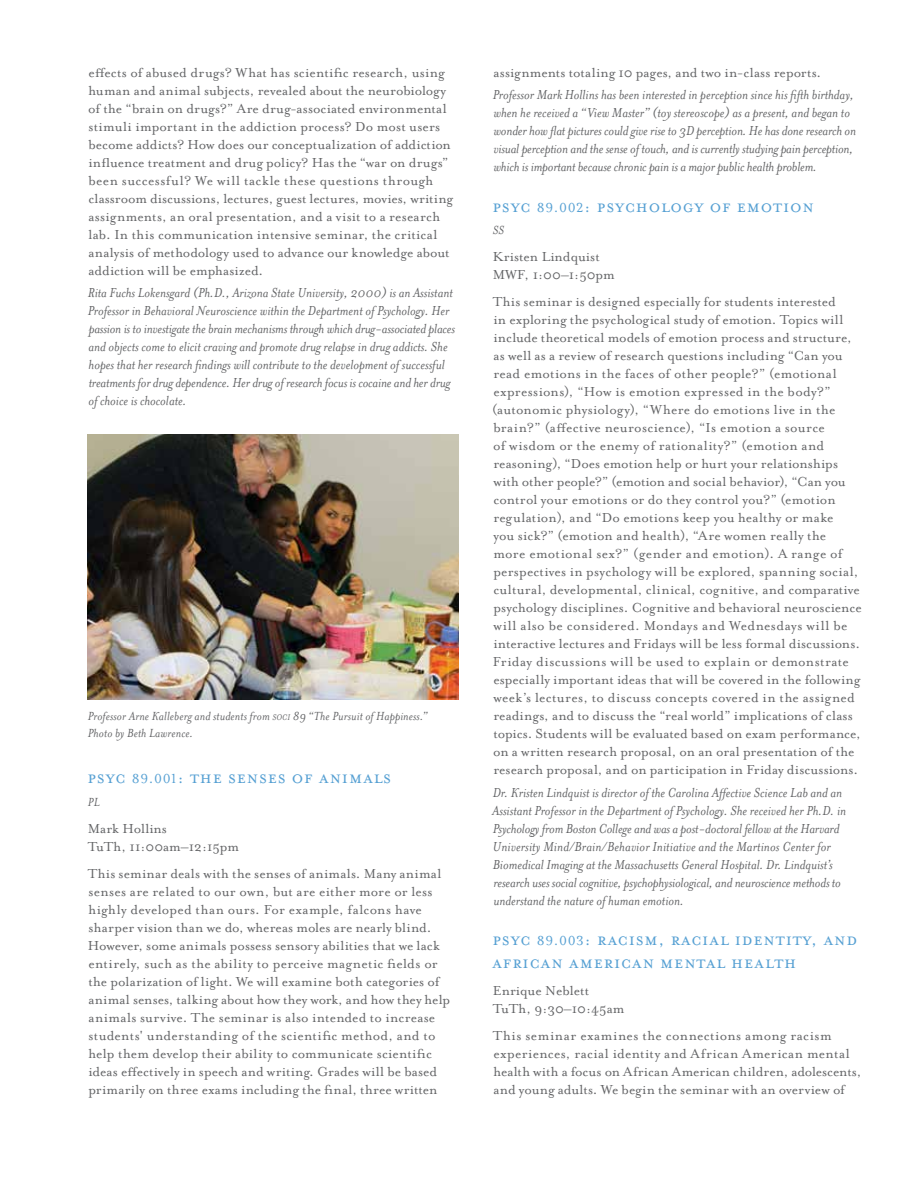
<style>
.page{position:relative;width:918px;height:1188px;background:#fff}
.page>*{position:absolute;margin:0;border:0;box-sizing:border-box;transform-origin:0 0}
.t1{font:19.5px/22.5px "Mrs Eaves Small Caps";letter-spacing:.04em;color:#56a0d3}
.t2{font:15px/18px "Mrs Eaves Roman";letter-spacing:.01em;color:#636466}
.t3{font:italic 15px/18px "Mrs Eaves";color:#636466}
.t4{font:italic 13.5px/16.5px "Mrs Eaves";letter-spacing:.01em;color:#636466}
.s1{font-size:9.45px}
.s2{font-size:15px}
</style>
<div class="page">
<img style="left:88px;top:434px;width:371px;height:265px">
<p class="t2" style="left:88px;top:64px;width:366px">effects of abused drugs? What has scientific research, using human and animal subjects, revealed about the neurobiology of the “brain on drugs?” Are drug-associated environmental stimuli important in the addiction process? Do most users become addicts? How does our conceptualization of addiction influence treatment and drug policy? Has the “war on drugs” been successful? We will tackle these questions through classroom discussions, lectures, guest lectures, movies, writing assignments, an oral presentation, and a visit to a research lab. In this communication intensive seminar, the critical analysis of methodology used to advance our knowledge about addiction will be emphasized.</p>
<p class="t3" style="left:88px;top:284px;width:369px">Rita Fuchs Lokensgard (Ph.D., Arizona State University, 2000) is an Assistant Professor in Behavioral Neuroscience within the Department of Psychology. Her passion is to investigate the brain mechanisms through which drug-associated places and objects come to elicit craving and promote drug relapse in drug addicts. She hopes that her research findings will contribute to the development of successful treatments for drug dependence. Her drug of research focus is cocaine and her drug of choice is chocolate.</p>
<p class="t4" style="left:88px;top:708px;width:341px">Professor Arne Kalleberg and students from <span class="s1">SOCI</span> 89 “The Pursuit of Happiness.”<br>Photo by Beth Lawrence.</p>
<h1 class="t1" style="left:88px;top:767px;width:305px">psyc <span class="s2">89.001</span>: the senses of animals</h1>
<p class="t4" style="left:88px;top:794px;width:13px">PL</p>
<p class="t2" style="left:88px;top:820px;width:153px">Mark Hollins<br>TuTh, 11:00am–12:15pm</p>
<p class="t2" style="left:88px;top:865px;width:364px">This seminar deals with the senses of animals. Many animal senses are related to our own, but are either more or less highly developed than ours. For example, falcons have sharper vision than we do, whereas moles are nearly blind.<br>However, some animals possess sensory abilities that we lack entirely, such as the ability to perceive magnetic fields or the polarization of light. We will examine both categories of animal senses, talking about how they work, and how they help animals survive. The seminar is also intended to increase students' understanding of the scientific method, and to help them develop their ability to communicate scientific ideas effectively in speech and writing. Grades will be based primarily on three exams including the final, three written</p>
<p class="t2" style="left:494px;top:64px;width:329px">assignments totaling 10 pages, and two in-class reports.</p>
<p class="t3" style="left:493px;top:86px;width:365px">Professor Mark Hollins has been interested in perception since his fifth birthday, when he received a “View Master” (toy stereoscope) as a present, and began to wonder how flat pictures could give rise to 3D perception. He has done research on visual perception and the sense of touch, and is currently studying pain perception, which is important because chronic pain is a major public health problem.</p>
<h1 class="t1" style="left:493px;top:195px;width:323px">psyc <span class="s2">89.002</span>: psychology of emotion</h1>
<p class="t4" style="left:493px;top:222px;width:13px">SS</p>
<p class="t2" style="left:493px;top:248px;width:124px">Kristen Lindquist<br>MWF, 1:00–1:50pm</p>
<p class="t2" style="left:492px;top:293px;width:371px">This seminar is designed especially for students interested<br>in exploring the psychological study of emotion. Topics will include theoretical models of emotion process and structure, as well as a review of research questions including “Can you read emotions in the faces of other people?” (emotional expressions), “How is emotion expressed in the body?” (autonomic physiology), “Where do emotions live in the brain?” (affective neuroscience), “Is emotion a source<br>of wisdom or the enemy of rationality?” (emotion and reasoning), “Does emotion help or hurt your relationships with other people?” (emotion and social behavior), “Can you control your emotions or do they control you?” (emotion regulation), and “Do emotions keep you healthy or make<br>you sick?” (emotion and health), “Are women really the<br>more emotional sex?” (gender and emotion). A range of perspectives in psychology will be explored, spanning social, cultural, developmental, clinical, cognitive, and comparative psychology disciplines. Cognitive and behavioral neuroscience will also be considered. Mondays and Wednesdays will be interactive lectures and Fridays will be less formal discussions.<br>Friday discussions will be used to explain or demonstrate especially important ideas that will be covered in the following week’s lectures, to discuss concepts covered in the assigned readings, and to discuss the “real world” implications of class topics. Students will be evaluated based on exam performance, on a written research proposal, on an oral presentation of the research proposal, and on participation in Friday discussions.</p>
<p class="t3" style="left:492px;top:784px;width:355px">Dr. Kristen Lindquist is director of the Carolina Affective Science Lab and an Assistant Professor in the Department of Psychology. She received her Ph.D. in Psychology from Boston College and was a post-doctoral fellow at the Harvard University Mind/Brain/Behavior Initiative and the Martinos Center for Biomedical Imaging at the Massachusetts General Hospital. Dr. Lindquist’s research uses social cognitive, psychophysiological, and neuroscience methods to understand the nature of human emotion.</p>
<h1 class="t1" style="left:492px;top:929px;width:367px">psyc <span class="s2">89.003</span>: racism, racial identity, and african american mental health</h1>
<p class="t2" style="left:493px;top:982px;width:133px">Enrique Neblett<br>TuTh, 9:30–10:45am</p>
<p class="t2" style="left:493px;top:1027px;width:370px">This seminar examines the connections among racism experiences, racial identity and African American mental health with a focus on African American children, adolescents, and young adults. We begin the seminar with an overview of</p>
</div>
